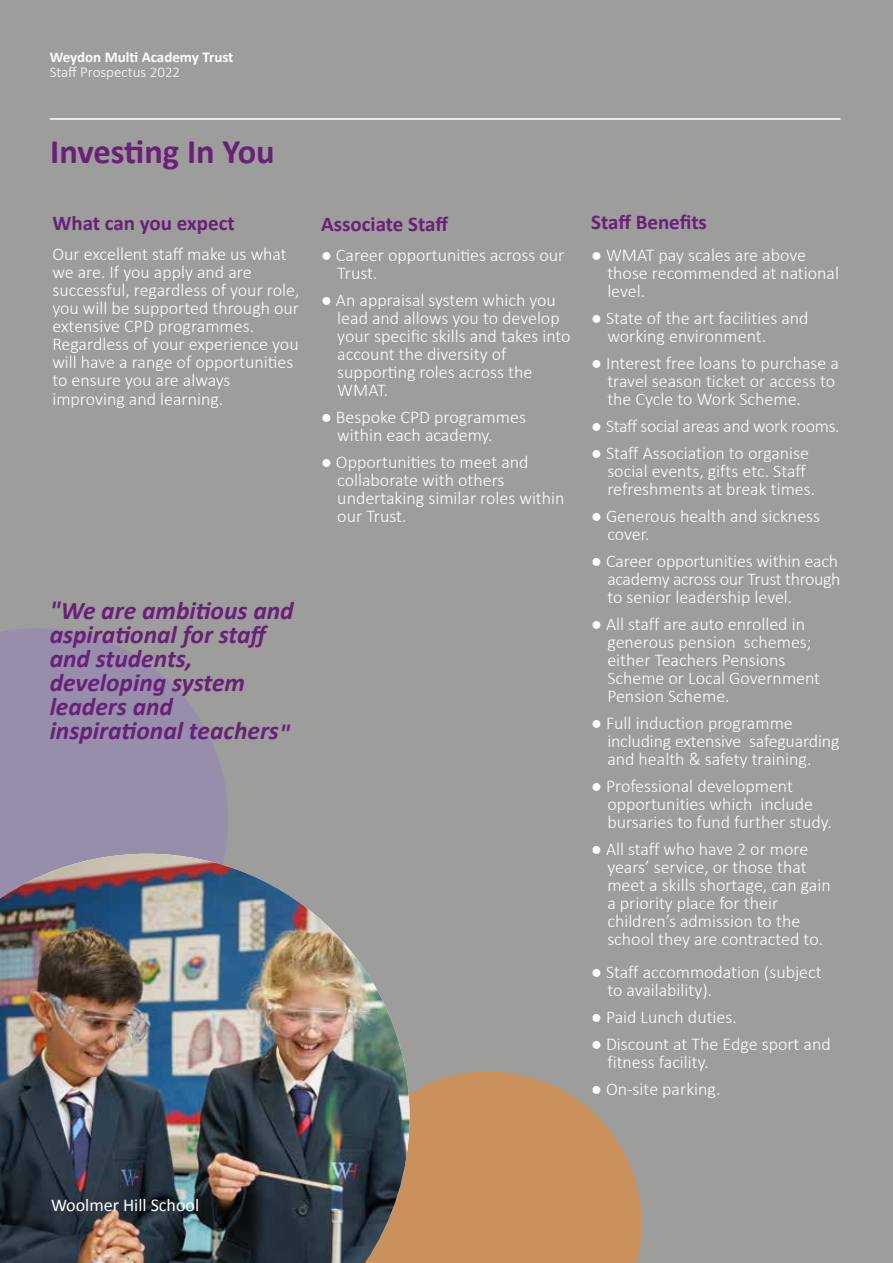
<style>
.page{position:relative;width:893px;height:1263px;background:#9d9d9c}
.page>*{position:absolute;margin:0;border:0;box-sizing:border-box;transform-origin:0 0}
.t1{font:700 34.5px "Calibri";color:#6a1f79}
.t2{font:italic 700 25.5px/24px "Calibri";color:#6a1f79}
.t3{font:700 21px "Calibri";color:#6a1f79}
.t4{font:300 18px/18px "Calibri";color:#fff}
.t5{font:300 18px "Calibri";letter-spacing:-.02em;color:#fff}
.t6{font:18px "Calibri";color:#fff}
.t7{font:700 15px "Calibri";color:#fff}
.t8{font:300 15px "Calibri";color:#fff}
.s1{font-weight:700}
</style>
<div class="page">
<hr style="left:50px;top:118px;width:791px;height:2px;background:#fff">
<svg style="left:0;top:629px;width:228px;height:225px;fill:#968eab"></svg>
<svg style="left:410px;top:1071px;width:232px;height:192px;background:#c49264"></svg>
<img style="left:0;top:854px;width:410px;height:409px">
<p class="t7" style="left:50px;top:48px;width:185px">Weydon Multi Academy Trust</p>
<p class="t8" style="left:50px;top:63px;width:132px">Staff Prospectus 2022</p>
<h1 class="t1" style="left:50px;top:129px;width:226px">Investing In You</h1>
<p class="t3" style="left:52px;top:209px;width:184px">What can you expect</p>
<p class="t4" style="left:52px;top:244px;width:249px">Our excellent staff make us what we are. If you apply and are successful, regardless of your role, you will be supported through our extensive CPD programmes.<br>Regardless of your experience you will have a range of opportunities to ensure you are always improving and learning.</p>
<h2 class="t2" style="left:50px;top:598px;width:246px">"We are ambitious and aspirational for staff and students, developing system leaders and inspirational teachers"</h2>
<p class="t3" style="left:321px;top:210px;width:129px">Associate Staff</p>
<p class="t4" style="left:337px;top:245px;width:229px;text-indent:-16px"><span class="s1">●</span> Career opportunities across our<br>Trust.</p>
<p class="t4" style="left:337px;top:290px;width:235px;text-indent:-16px"><span class="s1">●</span> An appraisal system which you lead and allows you to develop your specific skills and takes into account the diversity of supporting roles across the<br>WMAT.</p>
<p class="t4" style="left:337px;top:407px;width:190px;text-indent:-16px"><span class="s1">●</span> Bespoke CPD programmes within each academy.</p>
<p class="t4" style="left:337px;top:452px;width:229px;text-indent:-16px"><span class="s1">●</span> Opportunities to meet and collaborate with others undertaking similar roles within our Trust.</p>
<p class="t3" style="left:591px;top:209px;width:117px">Staff Benefits</p>
<p class="t4" style="left:607px;top:245px;width:233px;text-indent:-16px"><span class="s1">●</span> WMAT pay scales are above those recommended at national level.</p>
<p class="t4" style="left:607px;top:308px;width:203px;text-indent:-16px"><span class="s1">●</span> State of the art facilities and working environment.</p>
<p class="t4" style="left:607px;top:353px;width:233px;text-indent:-16px"><span class="s1">●</span> Interest free loans to purchase a travel season ticket or access to the Cycle to Work Scheme.</p>
<p class="t5" style="left:591px;top:415px;width:250px"><span class="s1">●</span> Staff social areas and work rooms.</p>
<p class="t4" style="left:607px;top:443px;width:209px;text-indent:-16px"><span class="s1">●</span> Staff Association to organise social events, gifts etc. Staff refreshments at break times.</p>
<p class="t4" style="left:607px;top:506px;width:214px;text-indent:-16px"><span class="s1">●</span> Generous health and sickness cover.</p>
<p class="t4" style="left:607px;top:551px;width:235px;text-indent:-16px"><span class="s1">●</span> Career opportunities within each academy across our Trust through to senior leadership level.</p>
<p class="t4" style="left:607px;top:614px;width:214px;text-indent:-16px"><span class="s1">●</span> All staff are auto enrolled in generous pension schemes; either Teachers Pensions<br>Scheme or Local Government<br>Pension Scheme.</p>
<p class="t4" style="left:607px;top:713px;width:234px;text-indent:-16px"><span class="s1">●</span> Full induction programme including extensive safeguarding and health &amp; safety training.</p>
<p class="t4" style="left:607px;top:776px;width:226px;text-indent:-16px"><span class="s1">●</span> Professional development opportunities which include bursaries to fund further study.</p>
<p class="t4" style="left:607px;top:839px;width:225px;text-indent:-16px"><span class="s1">●</span> All staff who have 2 or more years’ service, or those that meet a skills shortage, can gain a priority place for their children’s admission to the school they are contracted to.</p>
<p class="t4" style="left:607px;top:962px;width:216px;text-indent:-16px"><span class="s1">●</span> Staff accommodation (subject to availability).</p>
<p class="t4" style="left:591px;top:1007px;width:147px"><span class="s1">●</span> Paid Lunch duties.</p>
<p class="t4" style="left:607px;top:1034px;width:225px;text-indent:-16px"><span class="s1">●</span> Discount at The Edge sport and fitness facility.</p>
<p class="t4" style="left:591px;top:1079px;width:131px"><span class="s1">●</span> On-site parking.</p>
<p class="t6" style="left:51px;top:1193px;width:150px">Woolmer Hill School</p>
<p class="t6" style="left:51px;top:1193px;width:20px">14</p>
</div>
